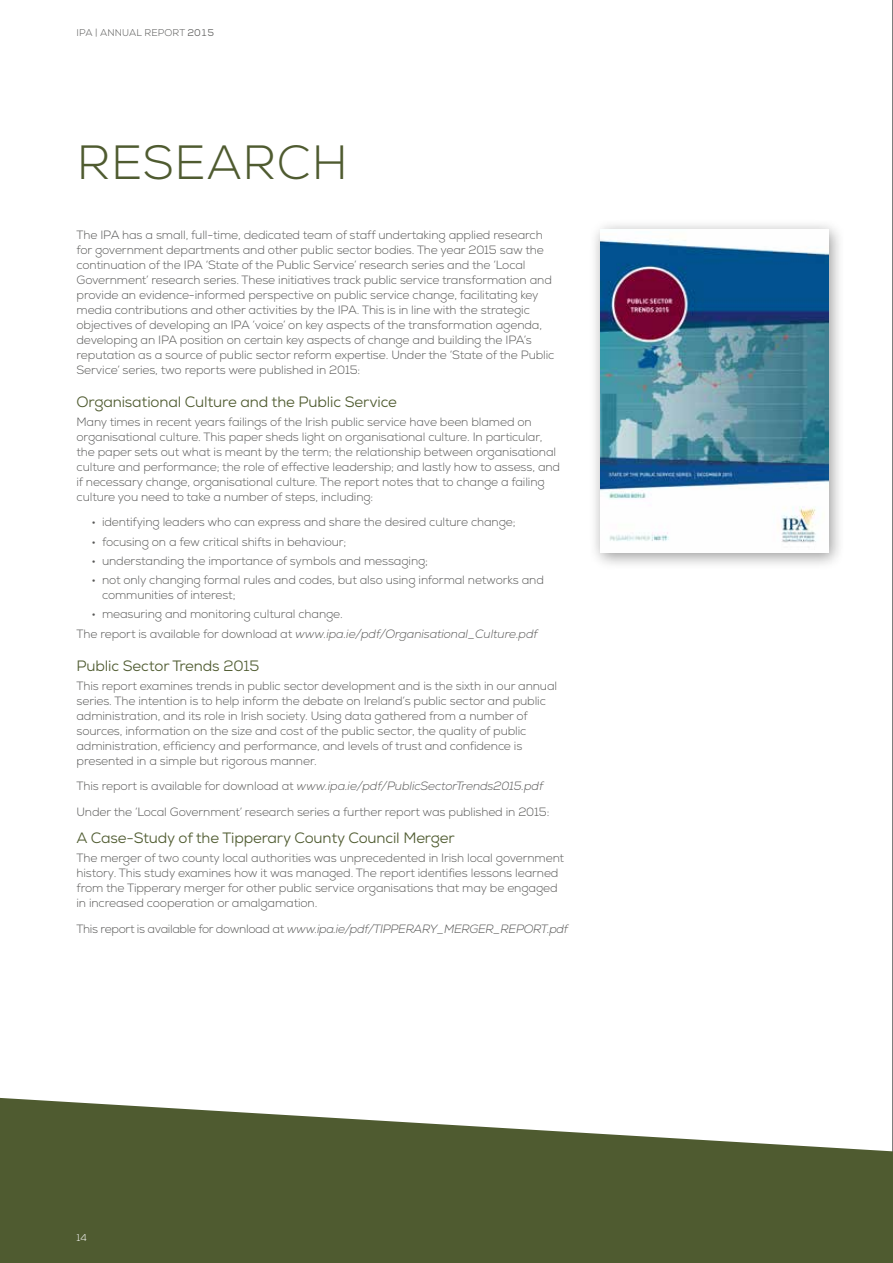
<style>
.page{position:relative;width:893px;height:1263px;background:#fff}
.page>*{position:absolute;margin:0;border:0;box-sizing:border-box;transform-origin:0 0}
.t1{font:300 48px "Nexa";letter-spacing:.015em;color:#4f5b30}
.t2{font:15px "Nexa";letter-spacing:-.01em;color:#4f5b30}
.t3{font:300 12px/15px "Nexa";letter-spacing:-.01em;color:#575756}
.t4{font:italic 300 12px "Nexa";letter-spacing:-.03em;color:#575756}
.t5{font:300 9.75px "Nexa";letter-spacing:.015em;color:#575756}
.t6{font:300 9.75px "Nexa";color:#fff}
.s1{font-weight:400}
.s2{font-style:italic}
.s3{font-style:normal}
</style>
<div class="page">
<hr style="left:892px;top:0;width:1px;height:1263px;background:#000">
<svg style="left:0;top:1098px;width:893px;height:165px;fill:#4f5b30"></svg>
<div style="left:588px;top:219px;width:257px;height:351px;background:#000;opacity:.4"></div>
<img style="left:600px;top:230px;width:229px;height:322px">
<p class="t5" style="left:77px;top:27px;width:139px">IPA | ANNUAL REPORT <span class="s1">2015</span></p>
<h1 class="t1" style="left:77px;top:134px;width:273px">RESEARCH</h1>
<p class="t3" style="left:77px;top:227px;width:479px">The IPA has a small, full-time, dedicated team of staff undertaking applied research for government departments and other public sector bodies. The year 2015 saw the continuation of the IPA ‘State of the Public Service’ research series and the ‘Local Government’ research series. These initiatives track public service transformation and provide an evidence-informed perspective on public service change, facilitating key media contributions and other activities by the IPA. This is in line with the strategic objectives of developing an IPA ‘voice’ on key aspects of the transformation agenda, developing an IPA position on certain key aspects of change and building the IPA’s reputation as a source of public sector reform expertise. Under the ‘State of the Public Service’ series, two reports were published in 2015:</p>
<p class="t2" style="left:77px;top:392px;width:322px">Organisational Culture and the Public Service</p>
<p class="t3" style="left:77px;top:414px;width:485px">Many times in recent years failings of the Irish public service have been blamed on organisational culture. This paper sheds light on organisational culture. In particular, the paper sets out what is meant by the term; the relationship between organisational culture and performance; the role of effective leadership; and lastly how to assess, and if necessary change, organisational culture. The report notes that to change a failing culture you need to take a number of steps, including:</p>
<p class="t3" style="left:91px;top:515px;width:426px">• identifying leaders who can express and share the desired culture change;</p>
<p class="t3" style="left:91px;top:534px;width:256px">• focusing on a few critical shifts in behaviour;</p>
<p class="t3" style="left:91px;top:554px;width:338px">• understanding the importance of symbols and messaging;</p>
<p class="t3" style="left:102px;top:573px;width:443px;text-indent:-11px">• not only changing formal rules and codes, but also using informal networks and communities of interest;</p>
<p class="t3" style="left:77px;top:605px;width:463px;line-height:19.2px;text-indent:15px">• measuring and monitoring cultural change.<br>The report is available for download at <span class="s2">www.ipa.ie/pdf/Organisational_Culture.pdf</span></p>
<p class="t2" style="left:77px;top:656px;width:184px">Public Sector Trends 2015</p>
<p class="t3" style="left:77px;top:678px;width:482px">This report examines trends in public sector development and is the sixth in our annual series. The intention is to help inform the debate on Ireland’s public sector and public administration, and its role in Irish society. Using data gathered from a number of sources, information on the size and cost of the public sector, the quality of public administration, efficiency and performance, and levels of trust and confidence is presented in a simple but rigorous manner.</p>
<p class="t3" style="left:77px;top:774px;width:474px;line-height:25.7px">This report is available for download at <span class="s2">www.ipa.ie/pdf/PublicSectorTrends2015.pdf<br></span>Under the ‘Local Government’ research series a further report was published in 2015:</p>
<p class="t2" style="left:77px;top:828px;width:380px">A Case-Study of the Tipperary County Council Merger</p>
<p class="t3" style="left:77px;top:850px;width:489px">The merger of two county local authorities was unprecedented in Irish local government history. This study examines how it was managed. The report identifies lessons learned from the Tipperary merger for other public service organisations that may be engaged in increased cooperation or amalgamation.</p>
<p class="t4" style="left:77px;top:921px;width:493px"><span class="s3">This report is available for download at</span> www.ipa.ie/pdf/TIPPERARY_MERGER_REPORT.pdf</p>
<p class="t6" style="left:77px;top:1232px;width:12px">14</p>
</div>
